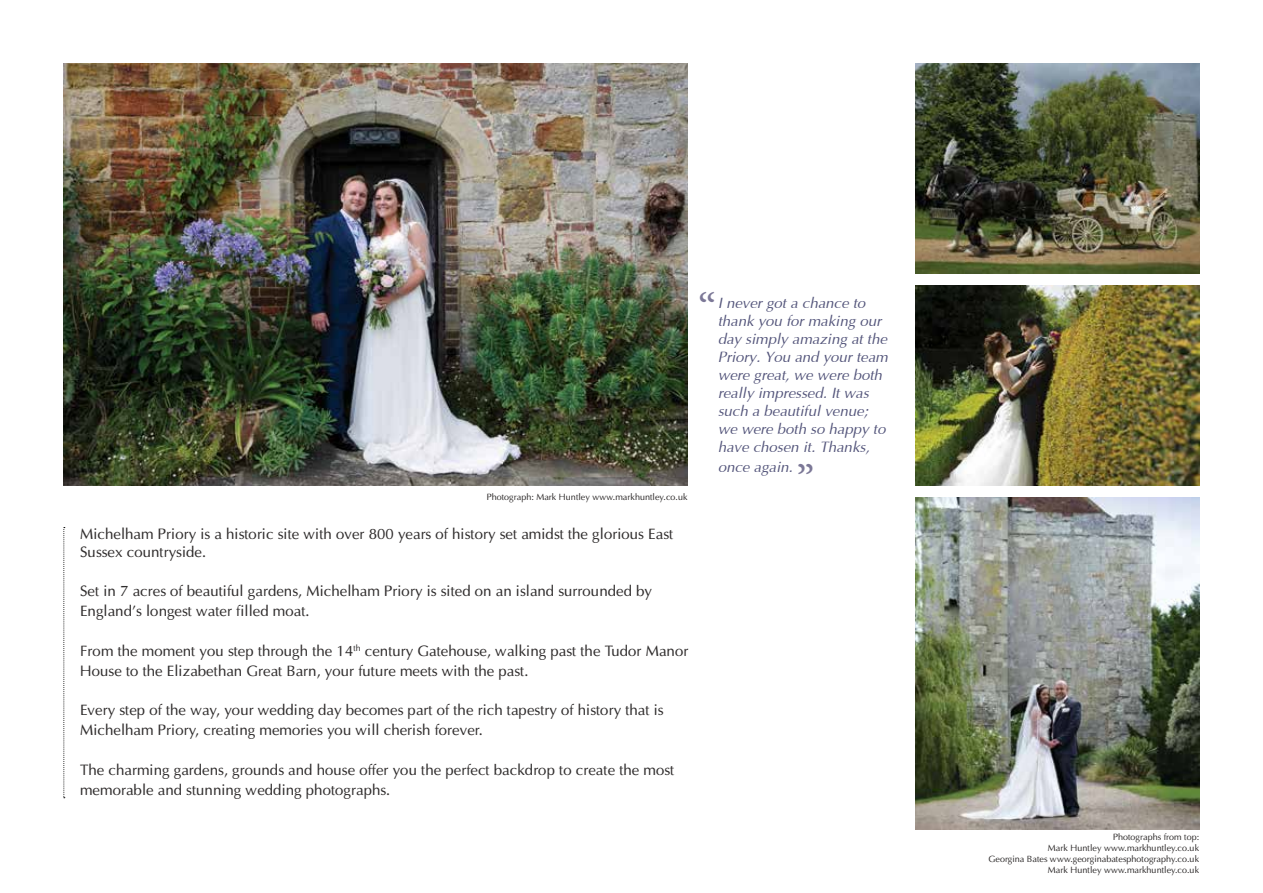
<style>
.page{position:relative;width:1263px;height:893px;background:#fff}
.page>*{position:absolute;margin:0;border:0;box-sizing:border-box;transform-origin:0 0}
.t1{font:45px "Minion Pro";color:#7c7897}
.t2{font:15px/19.8px "Optima";color:#302d2d}
.t3{font:italic 15px/18px "Optima";color:#54557b}
.t4{font:9px/10.8px "Optima";color:#302d2d;text-align:right}
</style>
<div class="page">
<img style="left:915px;top:64px;width:284px;height:210px">
<img style="left:915px;top:497px;width:284px;height:332px">
<img style="left:64px;top:64px;width:624px;height:422px">
<img style="left:915px;top:286px;width:284px;height:200px">
<svg style="left:64px;top:527px;width:1px;height:271px"></svg>
<p class="t4" style="left:487px;top:492px;width:202px">Photograph: Mark Huntley www.markhuntley.co.uk</p>
<p class="t2" style="left:80px;top:525px;width:595px;line-height:18px">Michelham Priory is a historic site with over 800 years of history set amidst the glorious East<br>Sussex countryside.</p>
<p class="t2" style="left:80px;top:581px;width:574px">Set in 7 acres of beautiful gardens, Michelham Priory is sited on an island surrounded by<br>England’s longest water filled moat.</p>
<p class="t2" style="left:80px;top:641px;width:610px">From the moment you step through the 14<sup>th</sup> century Gatehouse, walking past the Tudor Manor<br>House to the Elizabethan Great Barn, your future meets with the past.</p>
<p class="t2" style="left:80px;top:700px;width:585px">Every step of the way, your wedding day becomes part of the rich tapestry of history that is<br>Michelham Priory, creating memories you will cherish forever.</p>
<p class="t2" style="left:80px;top:760px;width:596px">The charming gardens, grounds and house offer you the perfect backdrop to create the most memorable and stunning wedding photographs.</p>
<h1 class="t1" style="left:698px;top:279px;width:19px">“</h1>
<p class="t3" style="left:719px;top:295px;width:172px">I never got a chance to thank you for making our day simply amazing at the<br>Priory. You and your team were great, we were both really impressed. It was such a beautiful venue; we were both so happy to have chosen it. Thanks,</p>
<p class="t3" style="left:719px;top:459px;width:77px">once again.</p>
<h1 class="t1" style="left:814px;top:487px;width:19px;rotate:-180deg">“</h1>
<p class="t4" style="left:988px;top:832px;width:212px">Photographs from top:<br>Mark Huntley www.markhuntley.co.uk<br>Georgina Bates www.georginabatesphotography.co.uk Mark Huntley www.markhuntley.co.uk</p>
</div>
